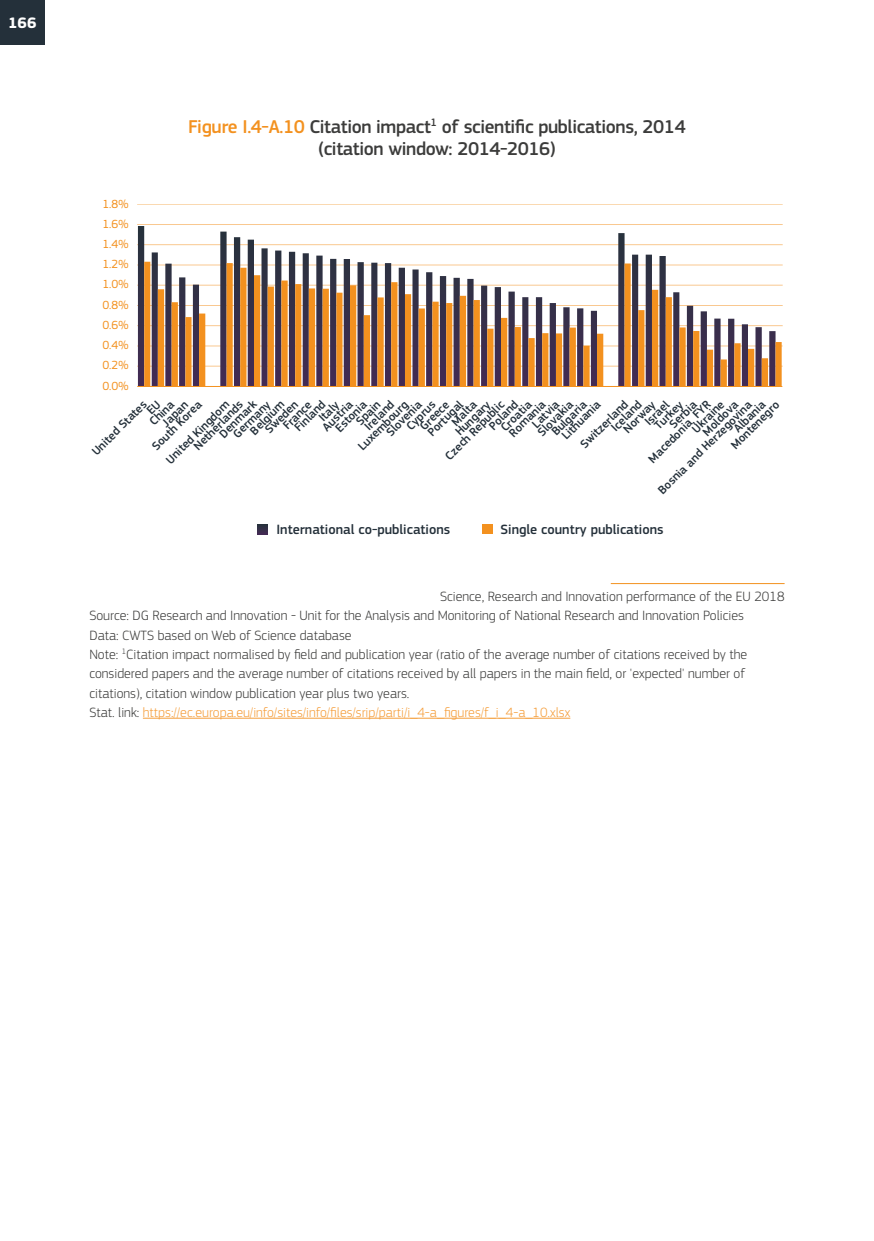
<style>
.page{position:relative;width:874px;height:1241px;background:#fff}
.page>*{position:absolute;margin:0;border:0;box-sizing:border-box;transform-origin:0 0}
.t1{font:500 19.25px/22.8px "EC Square Sans Pro";letter-spacing:-.02em;color:#3c3c3b;text-align:center}
.t2{font:700 15.75px "EC Square Sans Pro";color:#fff}
.t3{font:300 14px/19.2px "EC Square Sans Pro";color:#3c3c3b}
.t4{font:500 14px "EC Square Sans Pro";color:#24303a}
.t5{font:500 12.25px "EC Square Sans Pro";color:#24303a}
.t6{font:12.25px "EC Square Sans Pro";color:#f3911f}
.s1{color:#f3911f}
.s2{color:#f59d39}
</style>
<div class="page">
<div style="left:0;top:0;width:45px;height:45px;background:#24303a"></div>
<hr style="left:137px;top:204px;width:645px;height:1px;background:#f3911f">
<hr style="left:137px;top:224px;width:645px;height:1px;background:#f3911f">
<hr style="left:137px;top:244px;width:645px;height:1px;background:#f3911f">
<hr style="left:137px;top:265px;width:645px;height:1px;background:#f3911f">
<hr style="left:137px;top:285px;width:645px;height:1px;background:#f3911f">
<hr style="left:137px;top:305px;width:645px;height:1px;background:#f3911f">
<hr style="left:137px;top:325px;width:645px;height:1px;background:#f3911f">
<hr style="left:137px;top:345px;width:645px;height:1px;background:#f3911f">
<hr style="left:137px;top:366px;width:645px;height:1px;background:#f3911f">
<svg style="left:138px;top:226px;width:637px;height:160px"></svg>
<svg style="left:144px;top:262px;width:637px;height:124px"></svg>
<hr style="left:137px;top:386px;width:645px;height:1px;background:#f3911f">
<svg style="left:257px;top:524px;width:10px;height:10px"></svg>
<div style="left:482px;top:524px;width:10px;height:10px;background:#f3911f"></div>
<hr style="left:610px;top:583px;width:174px;height:1px;background:#f3911f">
<hr style="left:143px;top:717px;width:427px;height:1px;background:#f59d39">
<p class="t2" style="left:8px;top:14px;width:30px">166</p>
<p class="t6" style="left:102px;top:196px;width:27px">1.8%</p>
<p class="t6" style="left:102px;top:216px;width:27px">1.6%</p>
<p class="t6" style="left:102px;top:237px;width:27px">1.4%</p>
<p class="t6" style="left:102px;top:257px;width:27px">1.2%</p>
<p class="t6" style="left:102px;top:277px;width:27px">1.0%</p>
<p class="t6" style="left:102px;top:297px;width:27px">0.8%</p>
<p class="t6" style="left:102px;top:318px;width:27px">0.6%</p>
<p class="t6" style="left:102px;top:338px;width:27px">0.4%</p>
<p class="t6" style="left:102px;top:358px;width:27px">0.2%</p>
<p class="t6" style="left:102px;top:378px;width:27px">0.0%</p>
<h1 class="t1" style="left:188px;top:115px;width:498px"><span class="s1">Figure I.4-A.10</span> Citation impact<sup>1</sup> of scientific publications, 2014 (citation window: 2014-2016)</h1>
<p class="t5" style="left:216px;top:431px;width:49px;rotate:-45deg">Denmark</p>
<p class="t5" style="left:641px;top:418px;width:31px;rotate:-45deg">Israel</p>
<p class="t5" style="left:424px;top:429px;width:46px;rotate:-45deg">Portugal</p>
<p class="t5" style="left:291px;top:424px;width:40px;rotate:-45deg">Finland</p>
<p class="t5" style="left:485px;top:422px;width:37px;rotate:-45deg">Poland</p>
<p class="t5" style="left:577px;top:441px;width:63px;rotate:-45deg">Switzerland</p>
<p class="t5" style="left:607px;top:424px;width:39px;rotate:-45deg">Iceland</p>
<p class="t5" style="left:361px;top:423px;width:38px;rotate:-45deg">Ireland</p>
<p class="t5" style="left:645px;top:455px;width:83px;rotate:-45deg">M acedonia,FYR</p>
<p class="t5" style="left:654px;top:487px;width:128px;rotate:-45deg">Bosnia and Herzegovina</p>
<p class="t5" style="left:730px;top:425px;width:41px;rotate:-45deg">Albania</p>
<p class="t5" style="left:665px;top:421px;width:35px;rotate:-45deg">Serbia</p>
<p class="t5" style="left:528px;top:420px;width:34px;rotate:-45deg">Latvia</p>
<p class="t5" style="left:558px;top:432px;width:51px;rotate:-45deg">Lithuania</p>
<p class="t5" style="left:699px;top:429px;width:46px;rotate:-45deg">M oldova</p>
<p class="t5" style="left:89px;top:448px;width:73px;rotate:-45deg">United States</p>
<p class="t5" style="left:146px;top:418px;width:31px;rotate:-45deg">China</p>
<p class="t5" style="left:442px;top:452px;width:80px;rotate:-45deg">Czech Republic</p>
<p class="t5" style="left:497px;top:424px;width:40px;rotate:-45deg">Croatia</p>
<p class="t5" style="left:505px;top:430px;width:48px;rotate:-45deg">Romania</p>
<p class="t5" style="left:534px;top:429px;width:46px;rotate:-45deg">Slovakia</p>
<p class="t5" style="left:548px;top:428px;width:46px;rotate:-45deg">Bulgaria</p>
<p class="t5" style="left:149px;top:443px;width:66px;rotate:-45deg">South Korea</p>
<p class="t5" style="left:319px;top:424px;width:39px;rotate:-45deg">Austria</p>
<p class="t5" style="left:332px;top:425px;width:41px;rotate:-45deg">Estonia</p>
<p class="t5" style="left:383px;top:429px;width:46px;rotate:-45deg">Slovenia</p>
<p class="t5" style="left:448px;top:418px;width:32px;rotate:-45deg">M alta</p>
<p class="t5" style="left:651px;top:422px;width:37px;rotate:-45deg">Turkey</p>
<p class="t5" style="left:619px;top:426px;width:42px;rotate:-45deg">Norway</p>
<p class="t5" style="left:230px;top:431px;width:49px;rotate:-45deg">Germany</p>
<p class="t5" style="left:315px;top:414px;width:25px;rotate:-45deg">Italy</p>
<p class="t5" style="left:452px;top:428px;width:46px;rotate:-45deg">Hungary</p>
<p class="t5" style="left:688px;top:426px;width:42px;rotate:-45deg">Ukraine</p>
<p class="t5" style="left:279px;top:422px;width:37px;rotate:-45deg">France</p>
<p class="t5" style="left:416px;top:423px;width:38px;rotate:-45deg">Greece</p>
<p class="t5" style="left:190px;top:442px;width:66px;rotate:-45deg">Netherlands</p>
<p class="t5" style="left:403px;top:422px;width:37px;rotate:-45deg">Cyprus</p>
<p class="t5" style="left:727px;top:442px;width:64px;rotate:-45deg">M ontenegro</p>
<p class="t5" style="left:355px;top:443px;width:67px;rotate:-45deg">Luxembourg</p>
<p class="t5" style="left:159px;top:419px;width:33px;rotate:-45deg">Japan</p>
<p class="t5" style="left:262px;top:426px;width:42px;rotate:-45deg">Sweden</p>
<p class="t5" style="left:353px;top:418px;width:31px;rotate:-45deg">Spain</p>
<p class="t5" style="left:163px;top:456px;width:85px;rotate:-45deg">United Kingdom</p>
<p class="t5" style="left:247px;top:427px;width:44px;rotate:-45deg">Belgium</p>
<p class="t4" style="left:276px;top:521px;width:175px">International co-publications</p>
<p class="t4" style="left:500px;top:521px;width:164px">Single country publications</p>
<p class="t3" style="left:89px;top:586px;width:696px;text-indent:350px">Science, Research and Innovation performance of the EU 2018<br>Source: DG Research and Innovation - Unit for the Analysis and Monitoring of National Research and Innovation Policies<br>Data: CWTS based on Web of Science database<br>Note: <sup>1</sup>Citation impact normalised by field and publication year (ratio of the average number of citations received by the considered papers and the average number of citations received by all papers in the main field, or 'expected' number of citations), citation window publication year plus two years.<br>Stat. link: <span class="s2">https://ec.europa.eu/info/sites/info/files/srip/parti/i_4-a_figures/f_i_4-a_10.xlsx</span></p>
</div>
